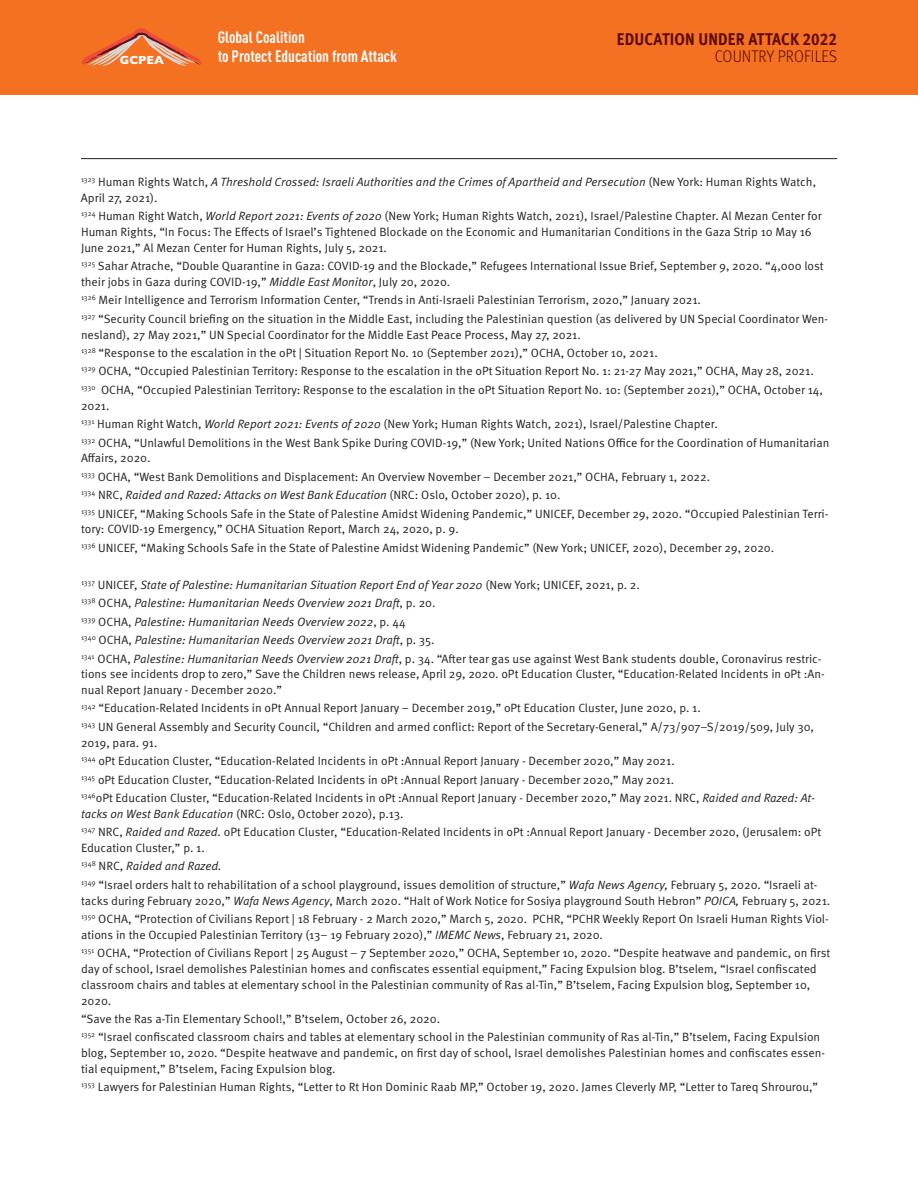
<style>
.page{position:relative;width:918px;height:1188px;background:#fff}
.page>*{position:absolute;margin:0;border:0;box-sizing:border-box;transform-origin:0 0}
.t1{font:700 16.95px "Meta Pro";letter-spacing:.01em;color:#5c090a;scale:.9 1}
.t2{font:300 16.95px "Meta Pro";letter-spacing:.01em;color:#5c090a;scale:.9 1}
.t3{font:700 16.35px/19.4px "DIN Cond";color:#fff}
.t4{font:12px/18.5px "Meta Pro Norm";color:#231f20}
.t5{font:12px/18.5px "Meta Pro Norm Ita";color:#231f20}
.t6{font:700 11.85px "Gill Sans";color:#fff}
.s1{font-family:"Meta Pro Norm"}
.s2{font-family:"Meta Pro Norm Ita"}
</style>
<div class="page">
<hr style="left:81px;top:158px;width:756px;height:1px;background:#231f20">
<div style="left:0;top:0;width:918px;height:95px;background:#f37121"></div>
<svg style="left:81px;top:28px;width:121px;height:38px"></svg>
<h2 class="t3" style="left:218px;top:29px;width:181px">Global Coalition<br>to Protect Education from Attack</h2>
<h1 class="t1" style="left:617px;top:29px;width:246px">EDUCATION UNDER ATTACK 2022</h1>
<p class="t6" style="left:120px;top:56px;width:46px">GCPEA</p>
<h1 class="t2" style="left:715px;top:47px;width:137px">COUNTRY PROFILES</h1>
<p class="t5" style="left:81px;top:174px;width:737px"><sup>1323</sup> <span class="s1">Human Rights Watch,</span> A Threshold Crossed: Israeli Authorities and the Crimes of Apartheid and Persecution <span class="s1">(New York: Human Rights Watch,</span></p>
<p class="t4" style="left:81px;top:189px;width:742px">April 27, 2021).<br><sup>1324</sup> Human Right Watch, <span class="s2">World Report 2021: Events of 2020</span> (New York; Human Rights Watch, 2021), Israel/Palestine Chapter. Al Mezan Center for</p>
<p class="t4" style="left:81px;top:225px;width:732px;line-height:15.8px">Human Rights, “In Focus: The Effects of Israel’s Tightened Blockade on the Economic and Humanitarian Conditions in the Gaza Strip 10 May 16<br>June 2021,” Al Mezan Center for Human Rights, July 5, 2021.</p>
<p class="t4" style="left:81px;top:259px;width:744px;line-height:15.8px"><sup>1325</sup> Sahar Atrache, “Double Quarantine in Gaza: COVID-19 and the Blockade,” Refugees International Issue Brief, September 9, 2020. “4,000 lost their jobs in Gaza during COVID-19,” <span class="s2">Middle East Monitor</span>, July 20, 2020.</p>
<p class="t4" style="left:81px;top:292px;width:749px"><sup>1326</sup> Meir Intelligence and Terrorism Information Center, “Trends in Anti-Israeli Palestinian Terrorism, 2020,” January 2021.<br><sup>1327</sup> “Security Council briefing on the situation in the Middle East, including the Palestinian question (as delivered by UN Special Coordinator Wen-</p>
<p class="t4" style="left:81px;top:326px;width:743px">nesland), 27 May 2021,” UN Special Coordinator for the Middle East Peace Process, May 27, 2021.<br><sup>1328</sup> “Response to the escalation in the oPt | Situation Report No. 10 (September 2021),” OCHA, October 10, 2021.<br><sup>1329</sup> OCHA, “Occupied Palestinian Territory: Response to the escalation in the oPt Situation Report No. 1: 21-27 May 2021,” OCHA, May 28, 2021.<br><sup>1330</sup> OCHA, “Occupied Palestinian Territory: Response to the escalation in the oPt Situation Report No. 10: (September 2021),” OCHA, October 14,</p>
<p class="t4" style="left:81px;top:397px;width:750px">2021.<br><sup>1331</sup> Human Right Watch, <span class="s2">World Report 2021: Events of 2020</span> (New York; Human Rights Watch, 2021), Israel/Palestine Chapter.<br><sup>1332</sup> OCHA, “Unlawful Demolitions in the West Bank Spike During COVID-19,” (New York; United Nations Office for the Coordination of Humanitarian</p>
<p class="t4" style="left:81px;top:450px;width:631px">Affairs, 2020.<br><sup>1333</sup> OCHA, “West Bank Demolitions and Displacement: An Overview November – December 2021,” OCHA, February 1, 2022.</p>
<p class="t5" style="left:81px;top:487px;width:481px"><sup>1334</sup> <span class="s1">NRC,</span> Raided and Razed: Attacks on West Bank Education <span class="s1">(NRC: Oslo, October 2020), p. 10.</span></p>
<p class="t4" style="left:81px;top:506px;width:749px;line-height:15.8px"><sup>1335</sup> UNICEF, “Making Schools Safe in the State of Palestine Amidst Widening Pandemic,” UNICEF, December 29, 2020. “Occupied Palestinian Terri&shy;tory: COVID-19 Emergency,” OCHA Situation Report, March 24, 2020, p. 9.</p>
<p class="t4" style="left:81px;top:539px;width:695px"><sup>1336</sup> UNICEF, “Making Schools Safe in the State of Palestine Amidst Widening Pandemic” (New York; UNICEF, 2020), December 29, 2020.</p>
<p class="t5" style="left:81px;top:576px;width:560px"><sup>1337</sup> <span class="s1">UNICEF,</span> State of Palestine: Humanitarian Situation Report End of Year 2020 <span class="s1">(New York; UNICEF, 2021, p. 2.<br></span><sup>1338</sup> <span class="s1">OCHA,</span> Palestine: Humanitarian Needs Overview 2021 Draft<span class="s1">, p. 20.<br></span><sup>1339</sup> <span class="s1">OCHA,</span> Palestine: Humanitarian Needs Overview 2022<span class="s1">, p. 44<br></span><sup>1340</sup> <span class="s1">OCHA,</span> Palestine: Humanitarian Needs Overview 2021 Draft<span class="s1">, p. 35.</span></p>
<p class="t4" style="left:81px;top:651px;width:745px;line-height:15.8px"><sup>1341</sup> OCHA, <span class="s2">Palestine: Humanitarian Needs Overview 2021 Draft</span>, p. 34. “After tear gas use against West Bank students double, Coronavirus restric&shy;tions see incidents drop to zero,” Save the Children news release, April 29, 2020. oPt Education Cluster, “Education-Related Incidents in oPt :An&shy;nual Report January - December 2020.”</p>
<p class="t4" style="left:81px;top:700px;width:735px"><sup>1342</sup> “Education-Related Incidents in oPt Annual Report January – December 2019,” oPt Education Cluster, June 2020, p. 1.<br><sup>1343</sup> UN General Assembly and Security Council, “Children and armed conflict: Report of the Secretary-General,” A/73/907–S/2019/509, July 30,</p>
<p class="t4" style="left:81px;top:734px;width:736px">2019, para. 91.<br><sup>1344</sup> oPt Education Cluster, “Education-Related Incidents in oPt :Annual Report January - December 2020,” May 2021.<br><sup>1345</sup> oPt Education Cluster, “Education-Related Incidents in oPt :Annual Report January - December 2020,” May 2021.<br><sup>1346</sup>oPt Education Cluster, “Education-Related Incidents in oPt :Annual Report January - December 2020,” May 2021. NRC, <span class="s2">Raided and Razed: At-</span></p>
<p class="t4" style="left:81px;top:805px;width:742px"><span class="s2">tacks on West Bank Education</span> (NRC: Oslo, October 2020), p.13.<br><sup>1347</sup> NRC, <span class="s2">Raided and Razed.</span> oPt Education Cluster, “Education-Related Incidents in oPt :Annual Report January - December 2020, (Jerusalem: oPt</p>
<p class="t4" style="left:81px;top:839px;width:125px">Education Cluster,” p. 1.</p>
<p class="t5" style="left:81px;top:858px;width:142px"><sup>1348</sup> <span class="s1">NRC,</span> Raided and Razed.</p>
<p class="t4" style="left:81px;top:878px;width:751px;line-height:15.8px"><sup>1349</sup> “Israel orders halt to rehabilitation of a school playground, issues demolition of structure,” <span class="s2">Wafa News Agency,</span> February 5, 2020. “Israeli at&shy;tacks during February 2020,” <span class="s2">Wafa News Agency</span>, March 2020. “Halt of Work Notice for Sosiya playground South Hebron” <span class="s2">POICA,</span> February 5, 2021.</p>
<p class="t4" style="left:81px;top:912px;width:749px;line-height:15.8px"><sup>1350</sup> OCHA, “Protection of Civilians Report | 18 February - 2 March 2020,” March 5, 2020. PCHR, “PCHR Weekly Report On Israeli Human Rights Viol&shy;ations in the Occupied Palestinian Territory (13– 19 February 2020),” <span class="s2">IMEMC News</span>, February 21, 2020.</p>
<p class="t4" style="left:81px;top:946px;width:751px;line-height:15.8px"><sup>1351</sup> OCHA, “Protection of Civilians Report | 25 August – 7 September 2020,” OCHA, September 10, 2020. “Despite heatwave and pandemic, on first day of school, Israel demolishes Palestinian homes and confiscates essential equipment,” Facing Expulsion blog. B’tselem, “Israel confiscated classroom chairs and tables at elementary school in the Palestinian community of Ras al-Tin,” B’tselem, Facing Expulsion blog, September 10, 2020.</p>
<p class="t4" style="left:81px;top:1010px;width:741px">“Save the Ras a-Tin Elementary School!,” B’tselem, October 26, 2020.<br><sup>1352</sup> “Israel confiscated classroom chairs and tables at elementary school in the Palestinian community of Ras al-Tin,” B’tselem, Facing Expulsion</p>
<p class="t4" style="left:81px;top:1046px;width:745px;line-height:15.8px">blog, September 10, 2020. “Despite heatwave and pandemic, on first day of school, Israel demolishes Palestinian homes and confiscates essen&shy;tial equipment,” B’tselem, Facing Expulsion blog.</p>
<p class="t4" style="left:81px;top:1079px;width:739px"><sup>1353</sup> Lawyers for Palestinian Human Rights, “Letter to Rt Hon Dominic Raab MP,” October 19, 2020. James Cleverly MP, “Letter to Tareq Shrourou,”</p>
</div>
